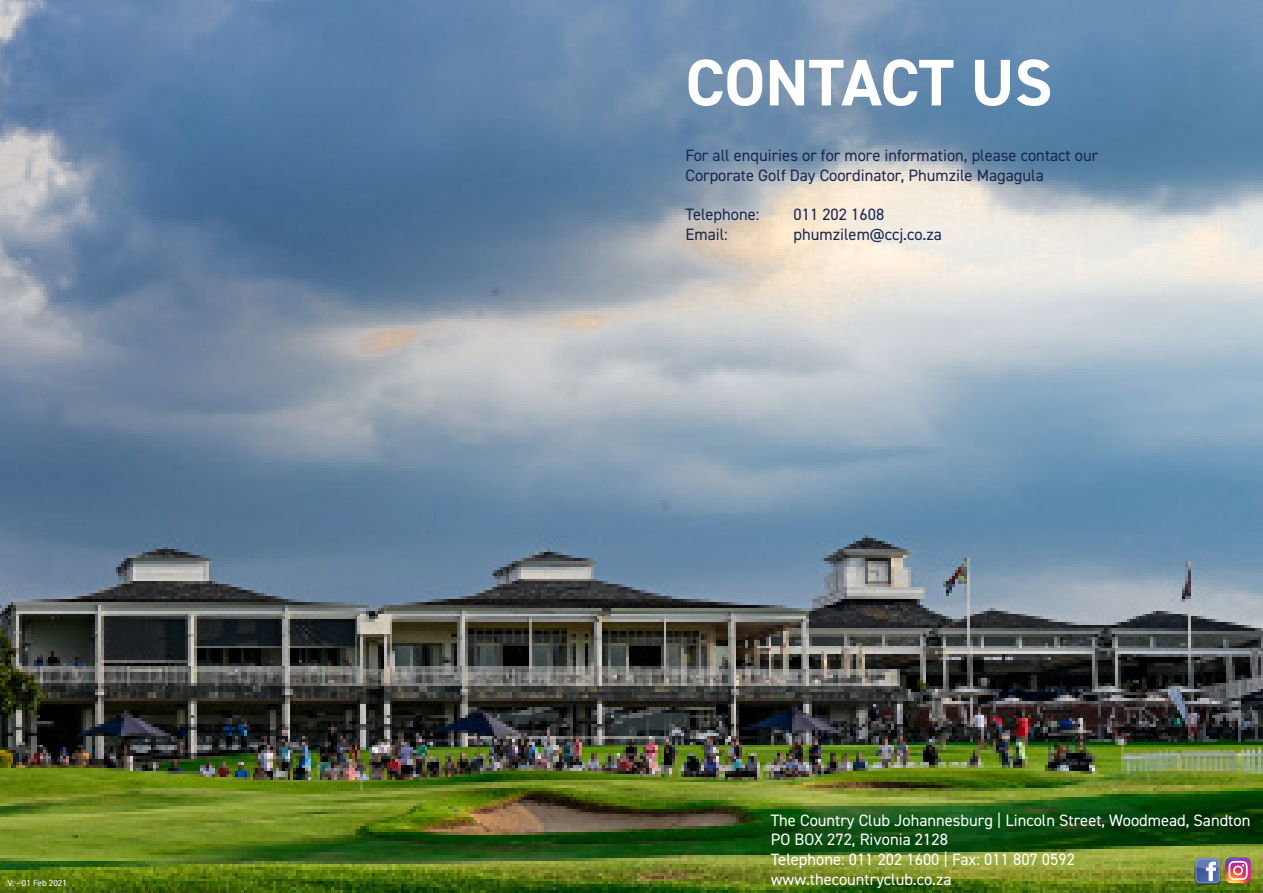
<style>
.page{position:relative;width:1263px;height:893px;background:#fff}
.page>*{position:absolute;margin:0;border:0;box-sizing:border-box;transform-origin:0 0}
.t1{font:700 66px "DIN2014";letter-spacing:-.005em;color:#fff}
.t2{font:16.5px "DIN2014";color:#182752}
.t3{font:16.5px "DIN2014";color:#fff}
.t4{font:9px "DIN2014";color:#fff}
</style>
<div class="page">
<img style="left:0;top:0;width:1263px;height:893px">
<img style="left:1224px;top:856px;width:28px;height:28px">
<img style="left:1190px;top:855px;width:34px;height:31px">
<p class="t1" style="left:685px;top:39px;width:368px">CONTACT US</p>
<p class="t2" style="left:685px;top:145px;width:414px">For all enquiries or for more information, please contact our</p>
<p class="t2" style="left:685px;top:165px;width:360px">Corporate Golf Day Coordinator, Phumzile Magagula</p>
<p class="t2" style="left:685px;top:204px;width:75px">Telephone:</p>
<p class="t2" style="left:793px;top:204px;width:92px">011 202 1608</p>
<p class="t2" style="left:685px;top:224px;width:44px">Email:</p>
<p class="t2" style="left:793px;top:224px;width:150px">phumzilem@ccj.co.za</p>
<p class="t3" style="left:771px;top:810px;width:481px">The Country Club Johannesburg | Lincoln Street, Woodmead, Sandton</p>
<p class="t3" style="left:771px;top:829px;width:179px">PO BOX 272, Rivonia 2128</p>
<p class="t3" style="left:771px;top:849px;width:306px">Telephone: 011 202 1600 | Fax: 011 807 0592</p>
<p class="t4" style="left:7px;top:877px;width:61px">V. - 01 Feb 2021</p>
<p class="t3" style="left:771px;top:869px;width:182px">www.thecountryclub.co.za</p>
</div>
